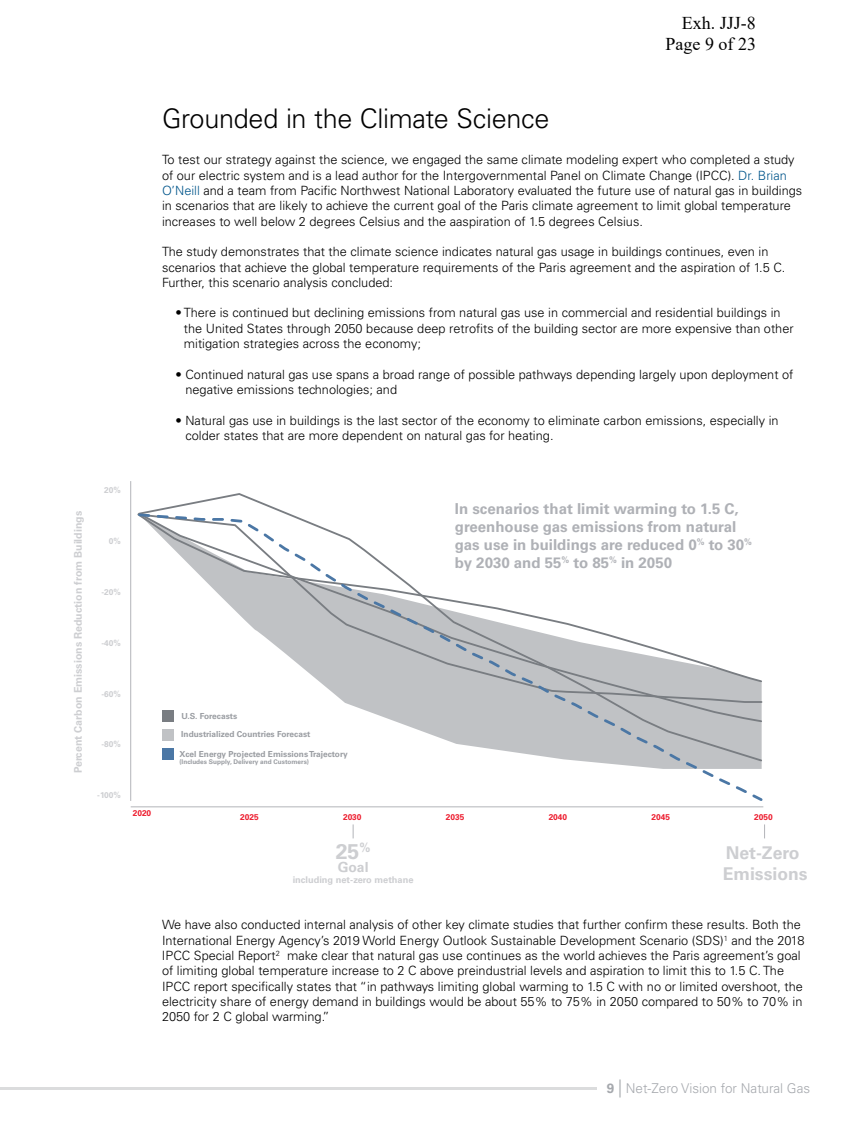
<style>
.page{position:relative;width:864px;height:1134px;background:#fff}
.page>*{position:absolute;margin:0;border:0;box-sizing:border-box;transform-origin:0 0}
.t1{font:300 27px "Univers LT Std";letter-spacing:-.01em;color:#000}
.t2{font:700 21.3px "Univers LT Std";color:#cdced1}
.t3{font:18px/21.6px "Times New Roman";color:#000;text-align:right}
.t4{font:700 17.55px/21.1px "Univers LT Std";color:#cdced1}
.t5{font:700 15px/18px "Univers LT Std";color:#afb1b6}
.t6{font:700 13.8px "Univers LT Std";color:#cdced1}
.t7{font:300 13.5px "Univers LT Std";color:#a6a9ae}
.t8{font:300 12.75px/15.3px "Univers LT Std";color:#000}
.t9{font:700 10.65px "Univers LT Std";color:#cdced1}
.t10{font:700 9.3px "Univers LT Std";color:#cdced1}
.t11{font:700 8.25px "Univers LT Std";color:#9a9da2}
.t12{font:700 8.25px "Univers LT Std";color:#ed1c2e}
.t13{font:700 8.25px "Univers LT Std";color:#cdced1}
.t14{font:700 6.45px "Univers LT Std";color:#9a9da2}
.s1{color:#00558b}
.s2{font-weight:700}
.s3{font-size:18px}
</style>
<div class="page">
<hr style="left:0;top:1088px;width:597px;height:2px;background:#dbdcdd">
<hr style="left:131px;top:807px;width:632px;height:1px;background:#b3b5b9">
<hr style="left:130px;top:481px;width:1px;height:320px;background:#b3b5b9">
<svg style="left:764px;top:824px;width:1px;height:14px"></svg>
<svg style="left:353px;top:824px;width:1px;height:14px"></svg>
<svg style="left:137px;top:512px;width:626px;height:289px"></svg>
<h3 class="t3" style="left:666px;top:11px;width:92px">Exh. JJJ-8<br>Page 9 of 23</h3>
<h1 class="t1" style="left:162px;top:102px;width:389px">Grounded in the Climate Science</h1>
<p class="t8" style="left:162px;top:152px;width:642px">To test our strategy against the science, we engaged the same climate modeling expert who completed a study of our electric system and is a lead author for the Intergovernmental Panel on Climate Change (IPCC). <span class="s1">Dr. Brian O’Neill</span> and a team from Pacific Northwest National Laboratory evaluated the future use of natural gas in buildings in scenarios that are likely to achieve the current goal of the Paris climate agreement to limit global temperature increases to well below 2 degrees Celsius and the aaspiration of 1.5 degrees Celsius.</p>
<p class="t8" style="left:162px;top:244px;width:625px">The study demonstrates that the climate science indicates natural gas usage in buildings continues, even in scenarios that achieve the global temperature requirements of the Paris agreement and the aspiration of 1.5 C.<br>Further, this scenario analysis concluded:</p>
<p class="t8" style="left:184px;top:305px;width:611px;text-indent:-8px">• There is continued but declining emissions from natural gas use in commercial and residential buildings in the United States through 2050 because deep retrofits of the building sector are more expensive than other mitigation strategies across the economy;</p>
<p class="t8" style="left:185px;top:366px;width:610px;text-indent:-10px">• Continued natural gas use spans a broad range of possible pathways depending largely upon deployment of negative emissions technologies; and</p>
<p class="t8" style="left:185px;top:412px;width:595px;text-indent:-10px">• Natural gas use in buildings is the last sector of the economy to eliminate carbon emissions, especially in colder states that are more dependent on natural gas for heating.</p>
<p class="t9" style="left:72px;top:773px;width:264px;rotate:-90deg">Percent Carbon Emissions Reduction from Buildings</p>
<p class="t13" style="left:104px;top:485px;width:18px">20%</p>
<p class="t13" style="left:109px;top:536px;width:14px">0%</p>
<p class="t13" style="left:102px;top:587px;width:21px">-20%</p>
<p class="t13" style="left:102px;top:638px;width:21px">-40%</p>
<p class="t13" style="left:102px;top:689px;width:21px">-60%</p>
<p class="t13" style="left:102px;top:740px;width:21px">-80%</p>
<p class="t13" style="left:97px;top:791px;width:25px">-100%</p>
<p class="t12" style="left:133px;top:809px;width:20px">2020</p>
<p class="t11" style="left:181px;top:711px;width:57px">U.S. Forecasts</p>
<p class="t11" style="left:181px;top:730px;width:131px">Industrialized Countries Forecast</p>
<p class="t11" style="left:179px;top:749px;width:170px">Xcel Energy Projected Emissions Trajectory</p>
<p class="t14" style="left:179px;top:758px;width:131px">(Includes Supply, Delivery and Customers)</p>
<p class="t12" style="left:240px;top:812px;width:20px">2025</p>
<p class="t12" style="left:343px;top:812px;width:20px">2030</p>
<h2 class="t2" style="left:336px;top:839px;width:36px">25<sup>%</sup></h2>
<p class="t6" style="left:338px;top:859px;width:32px">Goal</p>
<p class="t10" style="left:293px;top:874px;width:122px">including net-zero methane</p>
<p class="t5" style="left:455px;top:500px;width:299px">In scenarios that limit warming to 1.5 C, greenhouse gas emissions from natural gas use in buildings are reduced 0<sup>%</sup> to 30<sup>% </sup>by 2030 and 55<sup>%</sup> to 85<sup>%</sup> in 2050</p>
<p class="t12" style="left:446px;top:812px;width:20px">2035</p>
<p class="t12" style="left:549px;top:812px;width:20px">2040</p>
<p class="t12" style="left:652px;top:812px;width:20px">2045</p>
<p class="t12" style="left:754px;top:812px;width:20px">2050</p>
<h3 class="t4" style="left:723px;top:842px;width:86px">Net-Zero<br>Emissions</h3>
<p class="t8" style="left:162px;top:917px;width:644px">We have also conducted internal analysis of other key climate studies that further confirm these results. Both the International Energy Agency’s 2019 World Energy Outlook Sustainable Development Scenario (SDS)<sup>1</sup> and the 2018<br>IPCC Special Report<sup>2</sup> make clear that natural gas use continues as the world achieves the Paris agreement’s goal of limiting global temperature increase to 2 C above preindustrial levels and aspiration to limit this to 1.5 C. The IPCC report specifically states that “in pathways limiting global warming to 1.5 C with no or limited overshoot, the electricity share of energy demand in buildings would be about 55% to 75% in 2050 compared to 50% to 70% in 2050 for 2 C global warming.”</p>
<p class="t7" style="left:607px;top:1080px;width:205px"><span class="s2">9</span> <span class="s3">|</span> Net-Zero Vision for Natural Gas</p>
</div>
